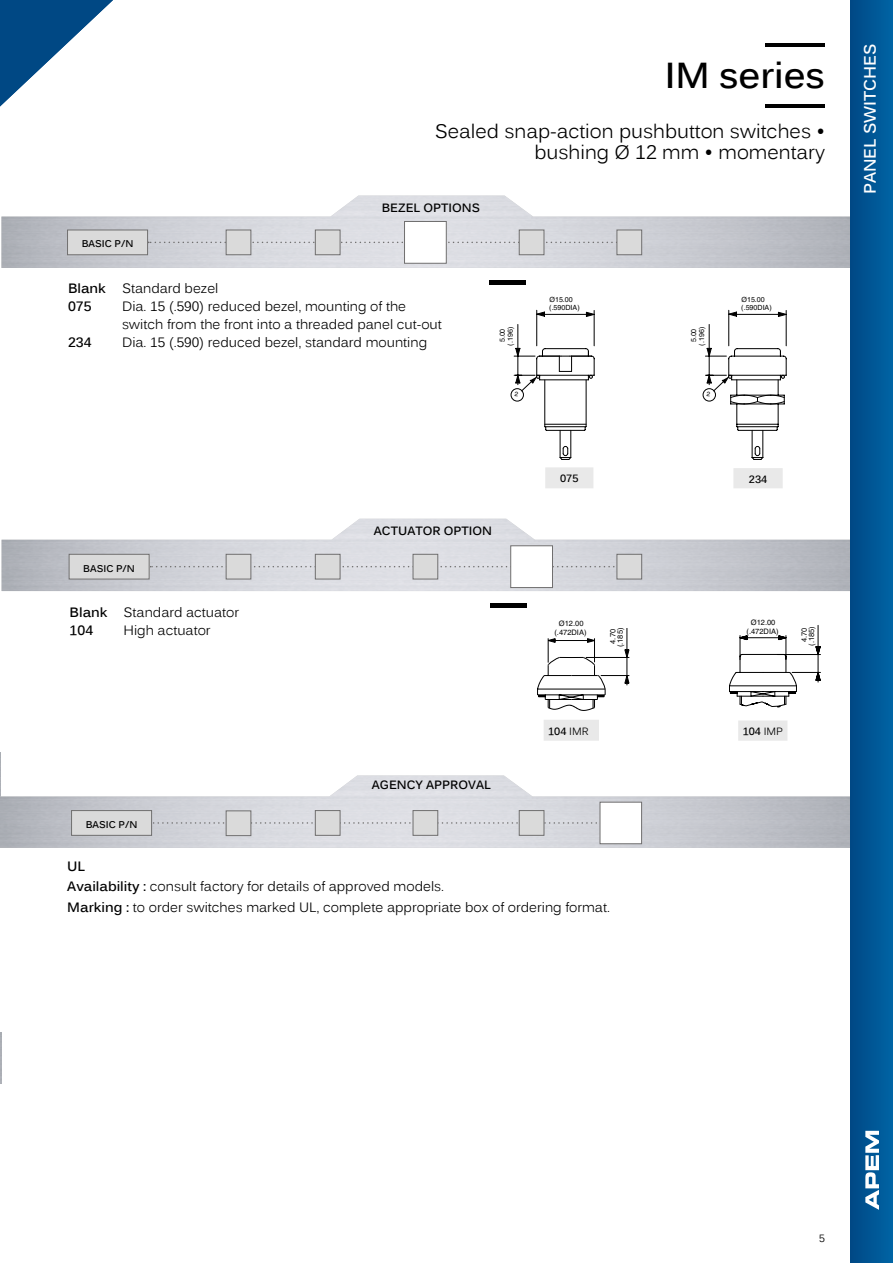
<style>
.page{position:relative;width:893px;height:1263px;background:#fff}
.page>*{position:absolute;margin:0;border:0;box-sizing:border-box;transform-origin:0 0}
.t1{font:700 36px "Kalinga";color:#000}
.t2{font:19.5px/21px "Kalinga";color:#000;text-align:right}
.t3{font:700 16.5px "Kalinga";color:#fff}
.t4{font:13.5px/18px "Kalinga";color:#000}
.t5{font:700 13.5px "Kalinga";color:#000}
.t6{font:700 12px "Kalinga";color:#000}
.t7{font:700 10.5px "Kalinga";color:#000}
.t8{font:10.5px "Kalinga";color:#000}
.t9{font:700 9.75px "Kalinga";color:#000}
.t10{font:7.5px/8.2px "Helvetica";color:#000;text-align:center}
.t11{font:7.05px/8.1px "Helvetica";color:#000;text-align:center}
.s1{font-weight:700}
.s2{font-weight:400}
</style>
<div class="page">
<img style="left:0;top:1032px;width:1px;height:51px">
<img style="left:0;top:753px;width:1px;height:51px">
<hr style="left:766px;top:104px;width:59px;height:3px;background:#000">
<hr style="left:766px;top:43px;width:59px;height:4px;background:#000">
<img style="left:2px;top:519px;width:848px;height:72px">
<svg style="left:150px;top:566px;width:467px;height:1px"></svg>
<div style="left:69px;top:554px;width:80px;height:25px;background:#dadada"></div>
<div style="left:69px;top:554px;width:81px;height:25px;border:1px solid #706f6f"></div>
<img style="left:1px;top:196px;width:849px;height:72px">
<svg style="left:148px;top:242px;width:469px;height:1px"></svg>
<div style="left:68px;top:230px;width:80px;height:25px;background:#dadada"></div>
<div style="left:67px;top:230px;width:81px;height:25px;border:1px solid #706f6f"></div>
<div style="left:511px;top:388px;width:13px;height:13px;border:1px solid #000;border-radius:50%"></div>
<div style="left:547px;top:470px;width:44px;height:16px;background:#e9e9e9"></div>
<div style="left:545px;top:467px;width:48px;height:21px;border:4px solid #e9e9e9"></div>
<div style="left:736px;top:470px;width:44px;height:16px;background:#e9e9e9"></div>
<div style="left:733px;top:468px;width:50px;height:20px;border:4px solid #e9e9e9"></div>
<hr style="left:489px;top:280px;width:36px;height:4px;background:#000">
<hr style="left:490px;top:603px;width:36px;height:4px;background:#000">
<svg style="left:729px;top:625px;width:92px;height:82px"></svg>
<svg style="left:537px;top:628px;width:92px;height:83px"></svg>
<div style="left:546px;top:722px;width:51px;height:16px;background:#e9e9e9"></div>
<div style="left:544px;top:720px;width:55px;height:21px;border:4px solid #e9e9e9"></div>
<div style="left:740px;top:723px;width:45px;height:15px;background:#e9e9e9"></div>
<div style="left:738px;top:720px;width:49px;height:21px;border:4px solid #e9e9e9"></div>
<img style="left:0;top:775px;width:850px;height:73px">
<svg style="left:152px;top:822px;width:447px;height:2px"></svg>
<div style="left:72px;top:810px;width:80px;height:25px;background:#dadada"></div>
<div style="left:71px;top:810px;width:81px;height:26px;border:1px solid #706f6f"></div>
<div style="left:599px;top:802px;width:43px;height:42px;background:#fff;border:1px solid #706f6f"></div>
<div style="left:617px;top:230px;width:25px;height:25px;background:#dadada;border:1px solid #706f6f"></div>
<div style="left:226px;top:554px;width:25px;height:25px;background:#dadada;border:1px solid #706f6f"></div>
<div style="left:226px;top:810px;width:25px;height:26px;background:#dadada;border:1px solid #706f6f"></div>
<div style="left:226px;top:230px;width:25px;height:25px;background:#dadada;border:1px solid #706f6f"></div>
<div style="left:617px;top:554px;width:25px;height:25px;background:#dadada;border:1px solid #706f6f"></div>
<div style="left:315px;top:230px;width:25px;height:25px;background:#dadada;border:1px solid #706f6f"></div>
<div style="left:315px;top:554px;width:25px;height:25px;background:#dadada;border:1px solid #706f6f"></div>
<div style="left:315px;top:810px;width:25px;height:26px;background:#dadada;border:1px solid #706f6f"></div>
<div style="left:404px;top:221px;width:43px;height:43px;background:#fff;border:1px solid #706f6f"></div>
<div style="left:413px;top:554px;width:25px;height:25px;background:#dadada;border:1px solid #706f6f"></div>
<div style="left:413px;top:810px;width:25px;height:26px;background:#dadada;border:1px solid #706f6f"></div>
<div style="left:510px;top:545px;width:43px;height:43px;background:#fff;border:1px solid #706f6f"></div>
<div style="left:519px;top:230px;width:25px;height:25px;background:#dadada;border:1px solid #706f6f"></div>
<div style="left:519px;top:810px;width:25px;height:26px;background:#dadada;border:1px solid #706f6f"></div>
<div style="left:850px;top:0;width:43px;height:1263px;background:linear-gradient(to right,#004885,#0064a4)"></div>
<svg style="left:0;top:0;width:113px;height:106px"></svg>
<svg style="left:865px;top:1131px;width:14px;height:79px"></svg>
<svg style="left:514px;top:309px;width:273px;height:151px"></svg>
<h1 class="t1" style="left:665px;top:52px;width:162px">IM series</h1>
<h2 class="t2" style="left:435px;top:123px;width:392px">Sealed snap-action pushbutton switches • bushing Ø 12 mm • momentary</h2>
<p class="t9" style="left:82px;top:237px;width:53px">BASIC P/N</p>
<p class="t6" style="left:382px;top:200px;width:100px">BEZEL OPTIONS</p>
<p class="t4" style="left:68px;top:281px;width:152px"><span class="s1">Blank</span> Standard bezel<br><span class="s1">075</span></p>
<p class="t4" style="left:122px;top:299px;width:321px">Dia. 15 (.590) reduced bezel, mounting of the switch from the front into a threaded panel cut-out</p>
<p class="t5" style="left:68px;top:334px;width:25px">234</p>
<p class="t4" style="left:122px;top:335px;width:307px">Dia. 15 (.590) reduced bezel, standard mounting</p>
<p class="t11" style="left:499px;top:345px;width:20px;rotate:-90deg">5.00 (.196)</p>
<p class="t11" style="left:549px;top:295px;width:32px;text-align:left">Ø15.00 (.590DIA)</p>
<p class="t11" style="left:690px;top:345px;width:20px;rotate:-90deg">5.00 (.196)</p>
<p class="t11" style="left:741px;top:295px;width:32px;text-align:left">Ø15.00 (.590DIA)</p>
<p class="t3" style="left:859px;top:194px;width:152px;rotate:-90deg">PANEL SWITCHES</p>
<p class="t9" style="left:83px;top:562px;width:53px">BASIC P/N</p>
<p class="t4" style="left:70px;top:604px;width:171px"><span class="s1">Blank</span> Standard actuator<br><span class="s1">104</span></p>
<p class="t4" style="left:124px;top:622px;width:89px">High actuator</p>
<p class="t9" style="left:86px;top:818px;width:53px">BASIC P/N</p>
<p class="t6" style="left:374px;top:523px;width:120px">ACTUATOR OPTION</p>
<p class="t6" style="left:372px;top:776px;width:121px">AGENCY APPROVAL</p>
<p class="t7" style="left:560px;top:472px;width:20px">075</p>
<p class="t7" style="left:749px;top:472px;width:20px">234</p>
<p class="t10" style="left:554px;top:619px;width:34px;line-height:8.7px">Ø12.00 (.472DIA)</p>
<p class="t10" style="left:616px;top:647px;width:21px;rotate:-90deg">(.185)</p>
<p class="t10" style="left:609px;top:644px;width:16px;rotate:-90deg">4.70</p>
<p class="t10" style="left:746px;top:619px;width:34px">Ø12.00 (.472DIA)</p>
<p class="t10" style="left:807px;top:646px;width:21px;rotate:-90deg">(.185)</p>
<p class="t10" style="left:800px;top:642px;width:16px;rotate:-90deg">4.70</p>
<p class="t7" style="left:548px;top:724px;width:42px">104 <span class="s2">IMR</span></p>
<p class="t7" style="left:743px;top:725px;width:42px">104 <span class="s2">IMP</span></p>
<p class="t4" style="left:67px;top:857px;width:544px;line-height:20.4px"><span class="s1">UL<br>Availability :</span> consult factory for details of approved models.<br><span class="s1">Marking :</span> to order switches marked UL, complete appropriate box of ordering format.</p>
<p class="t8" style="left:819px;top:1231px;width:7px">5</p>
</div>
